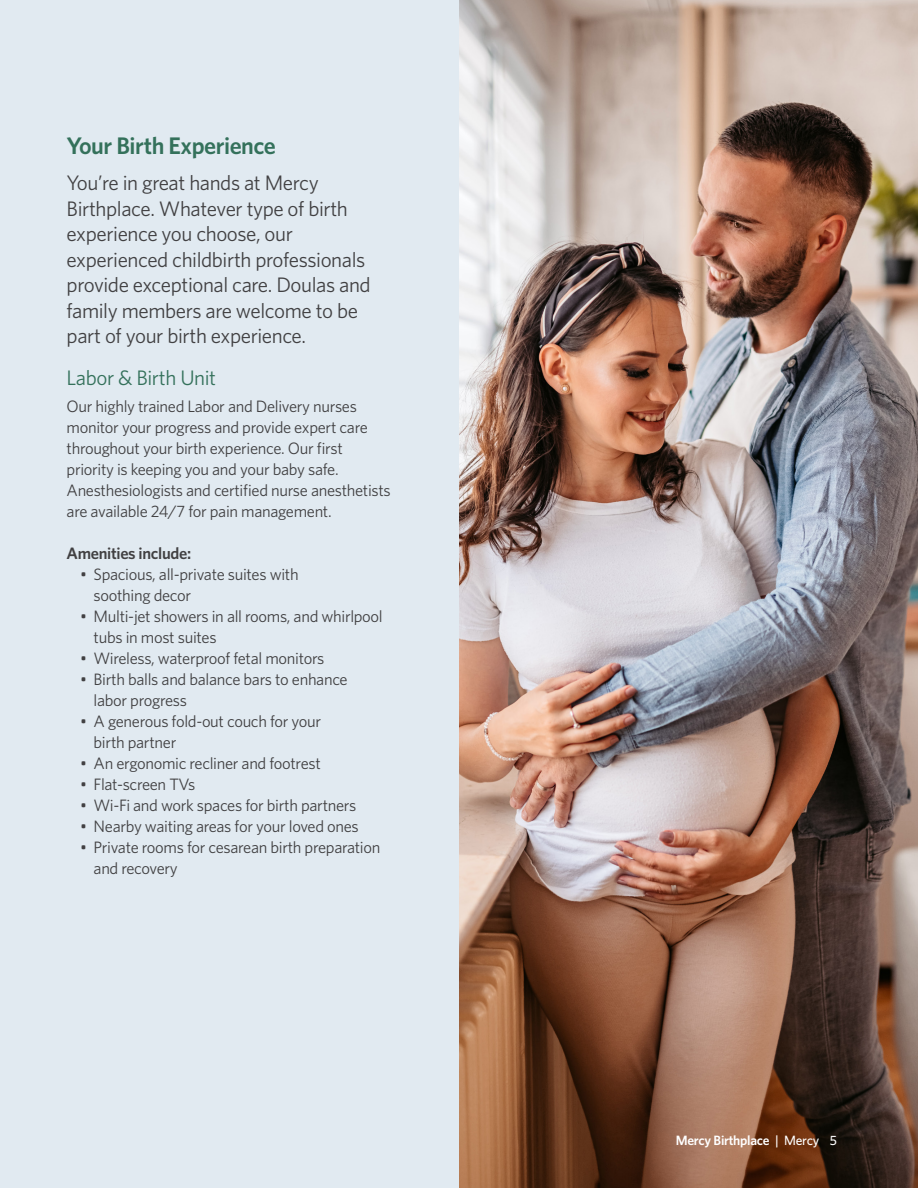
<style>
.page{position:relative;width:918px;height:1188px;background:#e1eaf1}
.page>*{position:absolute;margin:0;border:0;box-sizing:border-box;transform-origin:0 0}
.t1{font:600 24px "Whitney";letter-spacing:-.02em;color:#34715b}
.t2{font:21px/25.5px "Whitney";letter-spacing:-.02em;color:#414042}
.t3{font:21px "Whitney";letter-spacing:-.02em;color:#34715b}
.t4{font:16.5px/21px "Whitney";letter-spacing:-.02em;color:#414042}
.t5{font:600 16.5px "Whitney";letter-spacing:-.02em;color:#414042}
.t6{font:600 13.5px "Whitney";letter-spacing:-.02em;color:#fff}
.s1{font-weight:500}
</style>
<div class="page">
<img style="left:459px;top:0;width:459px;height:1188px">
<h1 class="t1" style="left:67px;top:130px;width:211px">Your Birth Experience</h1>
<p class="t2" style="left:67px;top:170px;width:306px">You’re in great hands at Mercy Birthplace. Whatever type of birth experience you choose, our experienced childbirth professionals provide exceptional care. Doulas and family members are welcome to be part of your birth experience.</p>
<p class="t3" style="left:67px;top:364px;width:151px">Labor &amp; Birth Unit</p>
<p class="t4" style="left:67px;top:396px;width:326px">Our highly trained Labor and Delivery nurses monitor your progress and provide expert care throughout your birth experience. Our first priority is keeping you and your baby safe.<br>Anesthesiologists and certified nurse anesthetists are available 24/7 for pain management.</p>
<p class="t5" style="left:67px;top:543px;width:126px">Amenities include:</p>
<p class="t4" style="left:94px;top:564px;width:207px;text-indent:-13px">• Spacious, all-private suites with soothing decor</p>
<p class="t4" style="left:94px;top:606px;width:291px;text-indent:-13px">• Multi-jet showers in all rooms, and whirlpool tubs in most suites</p>
<p class="t4" style="left:80px;top:648px;width:246px">• Wireless, waterproof fetal monitors</p>
<p class="t4" style="left:94px;top:669px;width:256px;text-indent:-13px">• Birth balls and balance bars to enhance labor progress</p>
<p class="t4" style="left:94px;top:711px;width:229px;text-indent:-13px">• A generous fold-out couch for your birth partner</p>
<p class="t4" style="left:80px;top:753px;width:242px">• An ergonomic recliner and footrest</p>
<p class="t4" style="left:80px;top:774px;width:117px">• Flat-screen TVs</p>
<p class="t4" style="left:80px;top:795px;width:278px">• Wi-Fi and work spaces for birth partners</p>
<p class="t4" style="left:80px;top:816px;width:280px">• Nearby waiting areas for your loved ones</p>
<p class="t4" style="left:94px;top:837px;width:288px;text-indent:-13px">• Private rooms for cesarean birth preparation and recovery</p>
<p class="t6" style="left:676px;top:1131px;width:163px">Mercy Birthplace <span class="s1">| Mercy 5</span></p>
</div>
